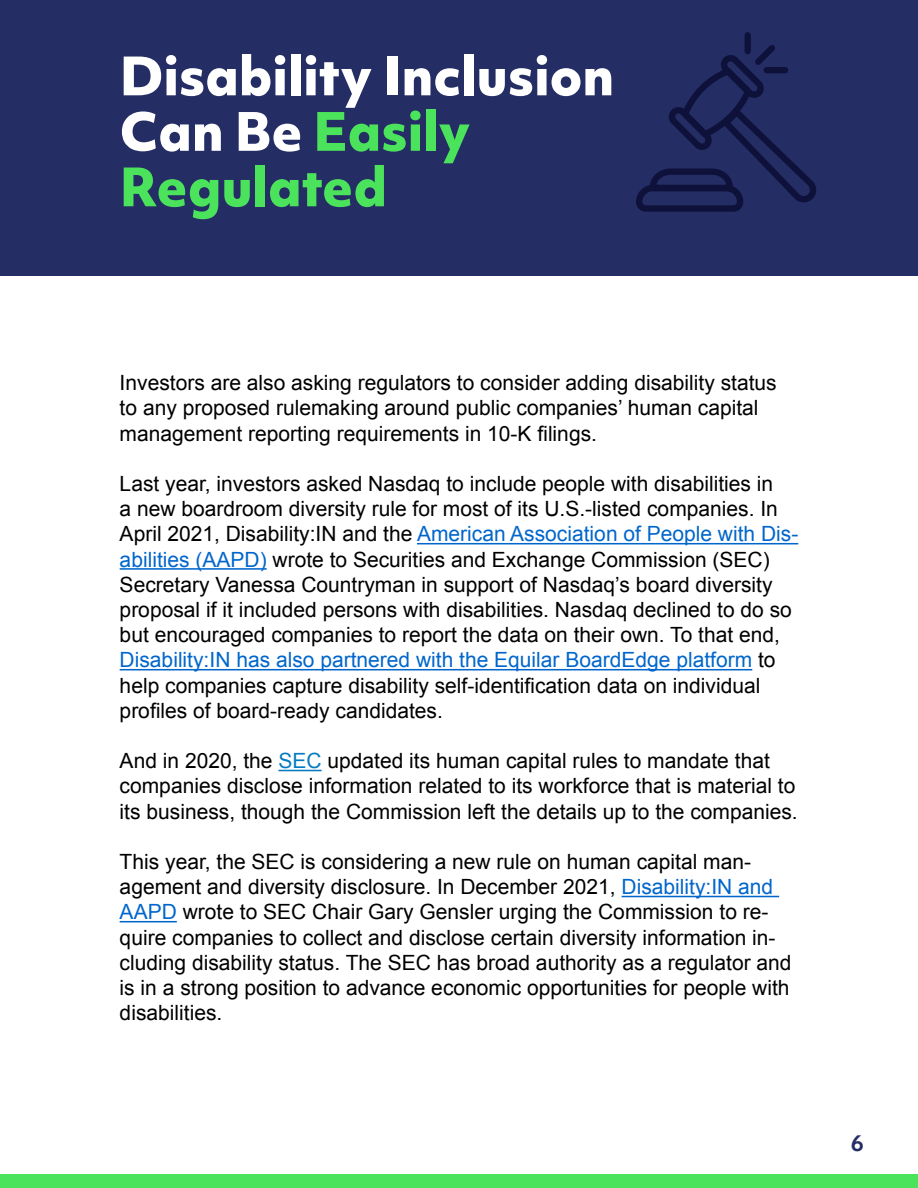
<style>
.page{position:relative;width:918px;height:1188px;background:#fff}
.page>*{position:absolute;margin:0;border:0;box-sizing:border-box;transform-origin:0 0}
.t1{font:800 51px/55.5px "Objektiv Mk 1";color:#fff}
.t2{font:21px/25.2px "Arial";color:#000}
.t3{font:700 21px "Objektiv Mk 1";color:#252d65}
.s1{color:#4ce35c}
.s2{color:#06c}
.s3{color:#047bc1}
</style>
<div class="page">
<hr style="left:417px;top:543px;width:381px;height:1px;background:#06c">
<hr style="left:120px;top:568px;width:147px;height:2px;background:#06c">
<hr style="left:120px;top:669px;width:632px;height:1px;background:#06c">
<hr style="left:278px;top:770px;width:44px;height:1px;background:#047bc1">
<hr style="left:622px;top:896px;width:157px;height:1px;background:#06c">
<hr style="left:120px;top:921px;width:57px;height:1px;background:#06c">
<div style="left:0;top:0;width:918px;height:276px;background:#252d65"></div>
<div style="left:0;top:1174px;width:918px;height:14px;background:#4ce35c"></div>
<svg style="left:636px;top:32px;width:180px;height:180px"></svg>
<h1 class="t1" style="left:120px;top:47px;width:496px">Disability Inclusion<br>Can Be <span class="s1">Easily<br>Regulated</span></h1>
<p class="t2" style="left:120px;top:371px;width:659px">Investors are also asking regulators to consider adding disability status to any proposed rulemaking around public companies’ human capital management reporting requirements in 10-K filings.</p>
<p class="t2" style="left:120px;top:471px;width:680px">Last year, investors asked Nasdaq to include people with disabilities in<br>a new boardroom diversity rule for most of its U.S.-listed companies. In April 2021, Disability:IN and the <span class="s2">American Association of People with Dis&shy;abilities (AAPD)</span> wrote to Securities and Exchange Commission (SEC)<br>Secretary Vanessa Countryman in support of Nasdaq’s board diversity proposal if it included persons with disabilities. Nasdaq declined to do so but encouraged companies to report the data on their own. To that end, <span class="s2">Disability:IN has also partnered with the Equilar BoardEdge platform</span> to help companies capture disability self-identification data on individual profiles of board-ready candidates.</p>
<p class="t2" style="left:120px;top:749px;width:680px">And in 2020, the <span class="s3">SEC</span> updated its human capital rules to mandate that companies disclose information related to its workforce that is material to its business, though the Commission left the details up to the companies.</p>
<p class="t2" style="left:120px;top:849px;width:673px">This year, the SEC is considering a new rule on human capital man&shy;agement and diversity disclosure. In December 2021, <span class="s2">Disability:IN and AAPD</span> wrote to SEC Chair Gary Gensler urging the Commission to re&shy;quire companies to collect and disclose certain diversity information in&shy;cluding disability status. The SEC has broad authority as a regulator and is in a strong position to advance economic opportunities for people with disabilities.</p>
<p class="t3" style="left:851px;top:1128px;width:15px">6</p>
</div>
